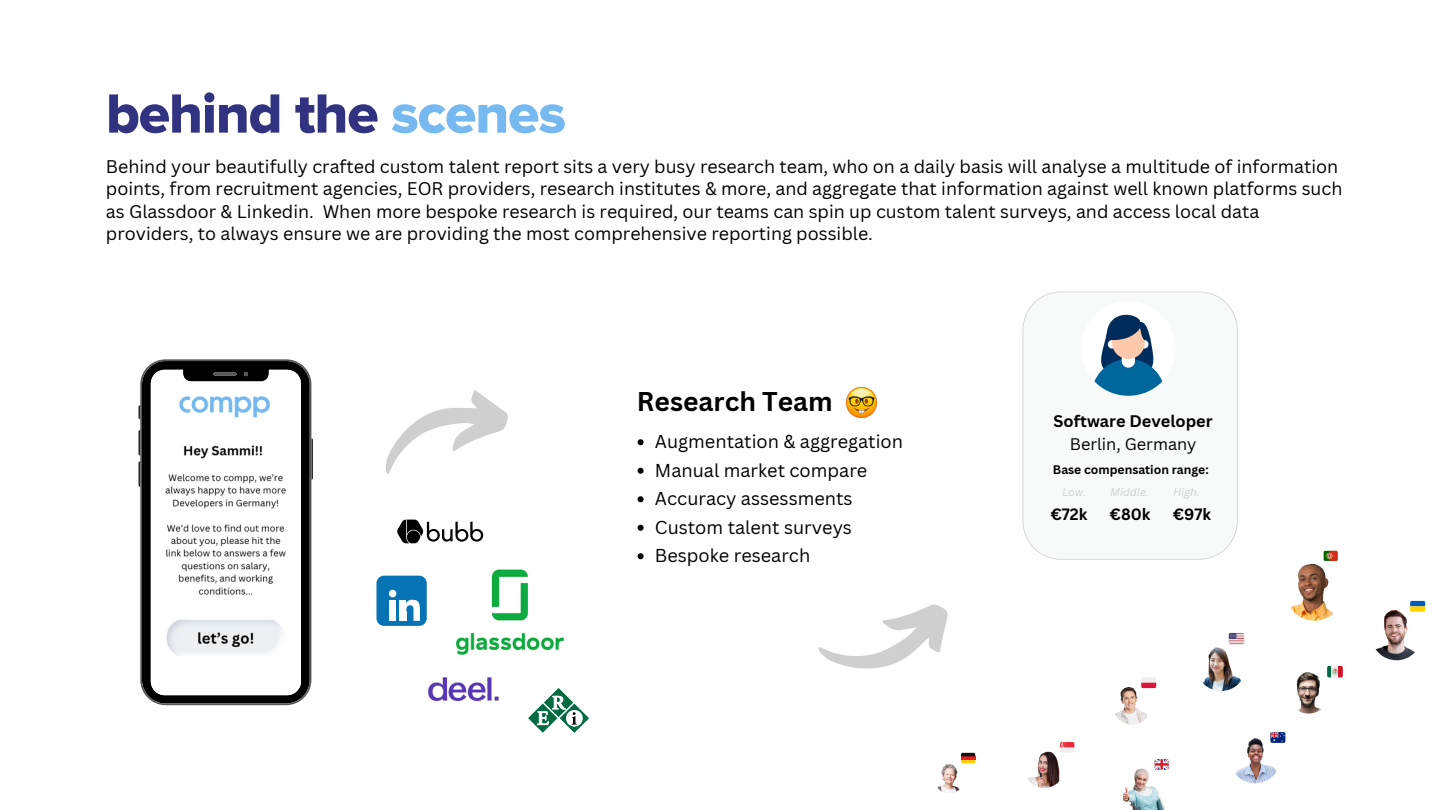
<style>
.page{position:relative;width:1440px;height:810px;background:#fff}
.page>*{position:absolute;margin:0;border:0;box-sizing:border-box;transform-origin:0 0}
.t1{font:57.3px "Proxima Nova Extrabld";letter-spacing:-.02em;color:#313381}
.t2{font:700 26.4px "Canva Sans";color:#000}
.t3{font:18.2px "Canva Sans";color:#000}
.t4{font:17.8px/22.4px "Canva Sans";color:#000}
.t5{font:700 16.3px/22.5px "Canva Sans";color:#000;text-align:center}
.t6{font:700 15.9px "Canva Sans";color:#000}
.t7{font:700 12.1px "Canva Sans";color:#000}
.t8{font:italic 10.8px "Canva Sans";color:#cfcfcf}
.s1{color:#75b9f0}
.s2{font-weight:400}
</style>
<div class="page">
<svg style="left:1023px;top:292px;width:215px;height:267px"></svg>
<svg style="left:138px;top:405px;width:2px;height:14px"></svg>
<svg style="left:138px;top:430px;width:2px;height:57px"></svg>
<svg style="left:311px;top:438px;width:2px;height:42px"></svg>
<svg style="left:140px;top:359px;width:171px;height:346px"></svg>
<img style="left:428px;top:677px;width:71px;height:25px">
<img style="left:456px;top:569px;width:107px;height:85px">
<div style="left:376px;top:576px;width:51px;height:50px;background:#0674b4;border-radius:8px"></div>
<svg style="left:389px;top:590px;width:7px;height:7px"></svg>
<div style="left:389px;top:600px;width:7px;height:21px;background:#fff"></div>
<div style="left:400px;top:600px;width:6px;height:21px;background:#fff"></div>
<svg style="left:406px;top:599px;width:14px;height:22px"></svg>
<svg style="left:397px;top:520px;width:86px;height:23px"></svg>
<svg style="left:528px;top:688px;width:61px;height:45px"></svg>
<svg style="left:385px;top:390px;width:123px;height:84px"></svg>
<img style="left:1123px;top:762px;width:42px;height:48px">
<img style="left:1196px;top:641px;width:50px;height:50px;border-radius:50%">
<img style="left:1286px;top:564px;width:57px;height:57px;border-radius:50%">
<img style="left:1230px;top:732px;width:51px;height:51px;border-radius:50%">
<img style="left:1286px;top:668px;width:45px;height:46px;border-radius:50%">
<img style="left:1113px;top:686px;width:38px;height:39px;border-radius:50%">
<img style="left:1024px;top:747px;width:41px;height:41px;border-radius:50%">
<img style="left:1371px;top:609px;width:51px;height:51px;border-radius:50%">
<img style="left:934px;top:763px;width:30px;height:30px;border-radius:50%">
<svg style="left:961px;top:753px;width:14px;height:10px"></svg>
<svg style="left:1155px;top:759px;width:14px;height:11px"></svg>
<div style="left:1324px;top:551px;width:14px;height:10px;background:#060;border-radius:2px"></div>
<svg style="left:1326px;top:551px;width:12px;height:10px"></svg>
<svg style="left:1229px;top:633px;width:15px;height:11px"></svg>
<svg style="left:1141px;top:677px;width:15px;height:11px"></svg>
<svg style="left:1410px;top:601px;width:15px;height:11px"></svg>
<svg style="left:1327px;top:666px;width:16px;height:11px"></svg>
<svg style="left:1270px;top:732px;width:15px;height:11px"></svg>
<svg style="left:1060px;top:742px;width:14px;height:11px"></svg>
<svg style="left:1060px;top:742px;width:14px;height:5px"></svg>
<svg style="left:818px;top:604px;width:130px;height:65px"></svg>
<img style="left:846px;top:387px;width:30px;height:30px">
<svg style="left:638px;top:439px;width:6px;height:6px"></svg>
<svg style="left:638px;top:468px;width:6px;height:6px"></svg>
<svg style="left:638px;top:496px;width:6px;height:6px"></svg>
<svg style="left:638px;top:525px;width:6px;height:6px"></svg>
<svg style="left:638px;top:553px;width:6px;height:6px"></svg>
<svg style="left:1081px;top:301px;width:95px;height:95px"></svg>
<p class="t1" style="left:106px;top:80px;width:462px">behind the <span class="s1">scenes</span></p>
<p class="t4" style="left:106px;top:155px;width:1238px">Behind your beautifully crafted custom talent report sits a very busy research team, who on a daily basis will analyse a multitude of information points, from recruitment agencies, EOR providers, research institutes &amp; more, and aggregate that information against well known platforms such as Glassdoor &amp; Linkedin. When more bespoke research is required, our teams can spin up custom talent surveys, and access local data providers, to always ensure we are providing the most comprehensive reporting possible.</p>
<h5 class="t2" style="left:637px;top:382px;width:197px">Research Team</h5>
<p class="t3" style="left:655px;top:429px;width:250px">Augmentation &amp; aggregation</p>
<p class="t3" style="left:655px;top:457px;width:214px">Manual market compare</p>
<p class="t3" style="left:655px;top:486px;width:199px">Accuracy assessments</p>
<p class="t3" style="left:655px;top:514px;width:199px">Custom talent surveys</p>
<p class="t3" style="left:655px;top:543px;width:157px">Bespoke research</p>
<h6 class="t5" style="left:1054px;top:410px;width:161px">Software Developer<br><span class="s2">Berlin, Germany</span></h6>
<p class="t7" style="left:1053px;top:461px;width:157px">Base compensation range:</p>
<h4 class="t8" style="left:1062px;top:484px;width:26px">Low.</h4>
<h4 class="t8" style="left:1110px;top:484px;width:40px">Middle.</h4>
<h4 class="t8" style="left:1173px;top:484px;width:28px">High.</h4>
<h2 class="t6" style="left:1051px;top:503px;width:38px">€72k</h2>
<h2 class="t6" style="left:1110px;top:503px;width:42px">€80k</h2>
<h2 class="t6" style="left:1173px;top:503px;width:40px">€97k</h2>
</div>
